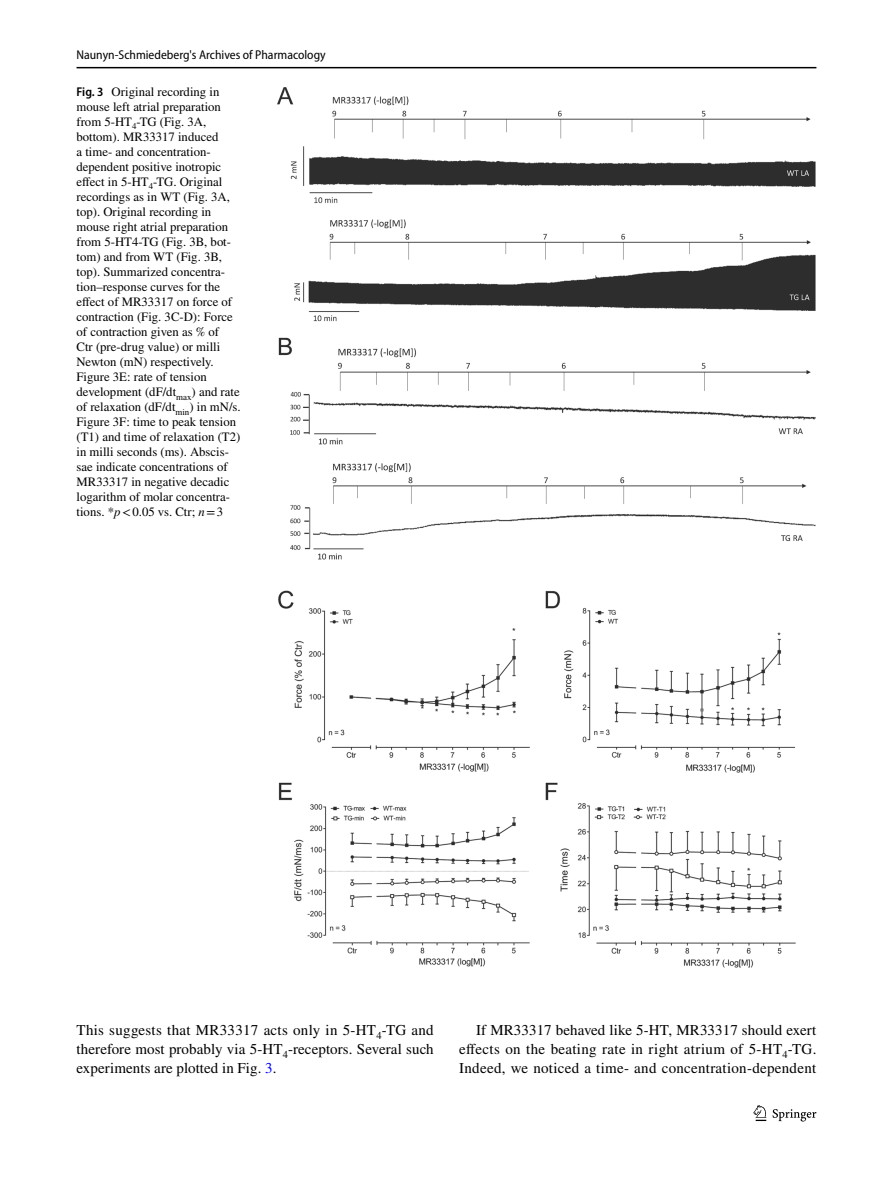
<style>
.page{position:relative;width:893px;height:1187px;background:#fff}
.page>*{position:absolute;margin:0;border:0;box-sizing:border-box;transform-origin:0 0}
.t1{font:15px/18.8px "STIX";letter-spacing:.01em;color:#000;text-align:justify}
.t2{font:12.75px/15px "STIX";color:#000}
.t3{font:semi-condensed 12.75px "Myriad Pro";color:#000}
.s1{font-family:"Myriad Pro";font-weight:600;font-stretch:semi-condensed}
.s2{font-style:italic}
.s3{color:#00f}
</style>
<div class="page">
<hr style="left:77px;top:67px;width:739px;height:1px;background:#000">
<svg style="left:753px;top:1105px;width:13px;height:15px"></svg>
<svg style="left:773px;top:1109px;width:43px;height:12px"></svg>
<img style="left:277px;top:87px;width:539px;height:881px">
<p class="t3" style="left:77px;top:48px;width:251px">Naunyn-Schmiedeberg's Archives of Pharmacology</p>
<p class="t2" style="left:77px;top:85px;width:166px"><span class="s1">Fig. 3</span> Original recording in mouse left atrial preparation from 5-HT<sub>4</sub>-TG (Fig. 3A, bottom). MR33317 induced<br>a time- and concentration&shy;dependent positive inotropic effect in 5-HT<sub>4</sub>-TG. Original recordings as in WT (Fig. 3A, top). Original recording in mouse right atrial preparation from 5-HT4-TG (Fig. 3B, bot&shy;tom) and from WT (Fig. 3B, top). Summarized concentra&shy;tion–response curves for the effect of MR33317 on force of contraction (Fig. 3C-D): Force of contraction given as % of<br>Ctr (pre-drug value) or milli<br>Newton (mN) respectively.<br>Figure 3E: rate of tension development (dF/dt<sub>max</sub>) and rate of relaxation (dF/dt<sub>min</sub>) in mN/s.<br>Figure 3F: time to peak tension (T1) and time of relaxation (T2) in milli seconds (ms). Abscis&shy;sae indicate concentrations of<br>MR33317 in negative decadic logarithm of molar concentra&shy;tions. *<span class="s2">p</span>&lt;0.05 vs. Ctr; <span class="s2">n</span>=3</p>
<p class="t1" style="left:77px;top:1021px;width:359px">This suggests that MR33317 acts only in 5-HT<sub>4</sub>-TG and therefore most probably via 5-HT<sub>4</sub>-receptors. Several such experiments are plotted in Fig. <span class="s3">3</span>.</p>
<p class="t1" style="left:459px;top:1021px;width:359px;text-indent:17px">If MR33317 behaved like 5-HT, MR33317 should exert effects on the beating rate in right atrium of 5-HT<sub>4</sub>-TG.<br>Indeed, we noticed a time- and concentration-dependent</p>
</div>
